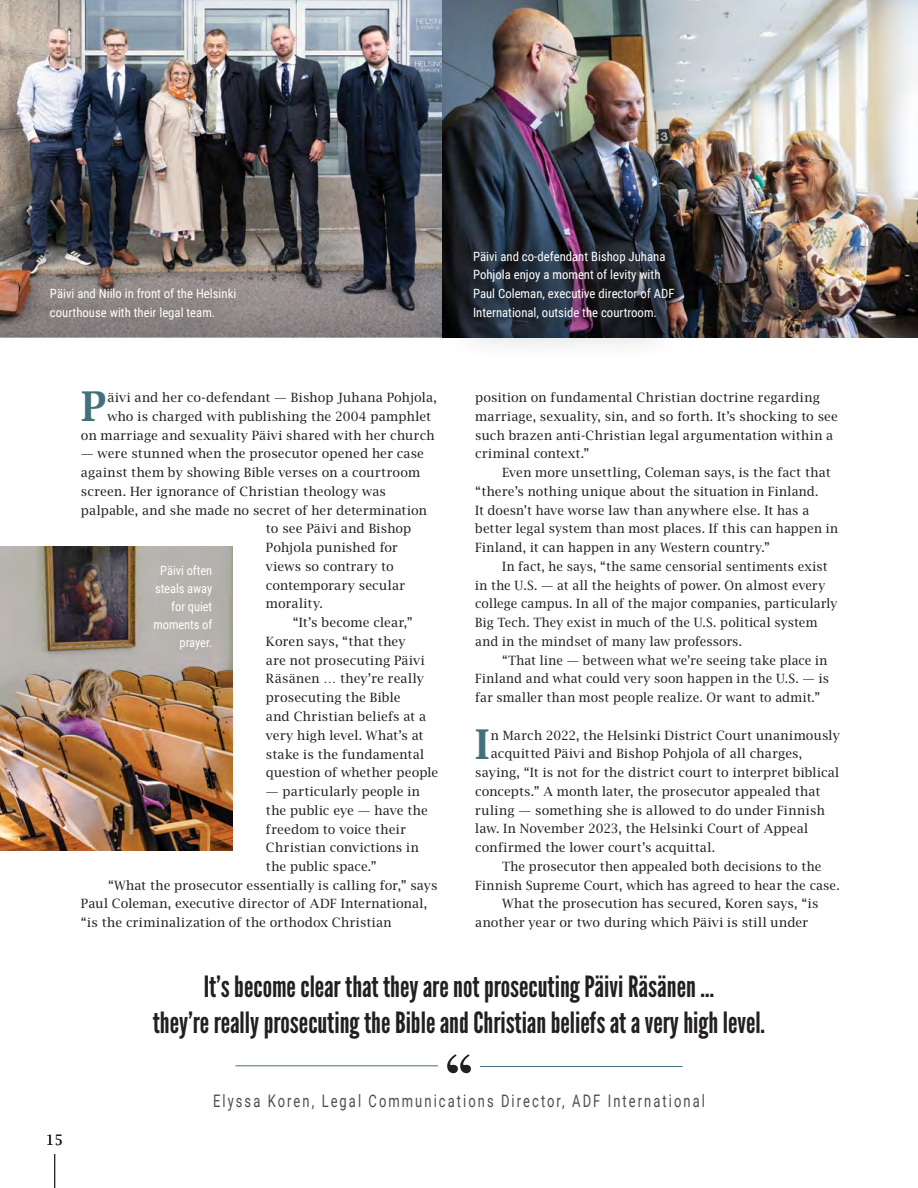
<style>
.page{position:relative;width:918px;height:1188px;background:#fff}
.page>*{position:absolute;margin:0;border:0;box-sizing:border-box;transform-origin:0 0}
.t1{font:77.85px "Times LT Std";color:#231f20}
.t2{font:700 40.95px "Lucida Bright";color:#43707d}
.Set_Off_Quote{font:29.25px/36px "League Gothic";color:#231f20;text-align:center}
.t3{font:17.25px "Roboto";letter-spacing:.16em;color:#4d4d4f;scale:.75 1}
.t4{font:14.25px "Lucida Bright";color:#231f20}
.t5{font:12.75px/18.8px "Lucida Bright";letter-spacing:.015em;color:#231f20}
.t6{font:12.75px/18.8px "Roboto Condensed";color:#fff}
</style>
<div class="page">
<img style="left:443px;top:0;width:475px;height:338px">
<hr style="left:54px;top:1154px;width:1px;height:34px;background:#231f20">
<hr style="left:235px;top:1065px;width:203px;height:1px;background:#43707d">
<hr style="left:480px;top:1066px;width:203px;height:1px;background:#43707d">
<img style="left:0;top:547px;width:232px;height:304px">
<div style="left:437px;top:222px;width:272px;height:139px;background:#231f20;opacity:.4"></div>
<img style="left:0;top:0;width:443px;height:338px">
<div style="left:29px;top:267px;width:227px;height:73px;background:#231f20;opacity:.75"></div>
<p class="t6" style="left:50px;top:284px;width:188px">Päivi and Niilo in front of the Helsinki courthouse with their legal team.</p>
<p class="t2" style="left:81px;top:383px;width:27px">P</p>
<p class="t5" style="left:108px;top:388px;width:331px">äivi and her co-defendant — Bishop Juhana Pohjola,</p>
<p class="t5" style="left:108px;top:407px;width:325px">who is charged with publishing the 2004 pamphlet</p>
<p class="t5" style="left:81px;top:426px;width:355px">on marriage and sexuality Päivi shared with her church</p>
<p class="t5" style="left:81px;top:444px;width:344px">— were stunned when the prosecutor opened her case</p>
<p class="t5" style="left:81px;top:463px;width:341px">against them by showing Bible verses on a courtroom</p>
<p class="t5" style="left:81px;top:482px;width:307px">screen. Her ignorance of Christian theology was</p>
<p class="t5" style="left:81px;top:501px;width:347px">palpable, and she made no secret of her determination</p>
<p class="t5" style="left:266px;top:520px;width:147px">to see Päivi and Bishop</p>
<p class="t5" style="left:266px;top:538px;width:133px">Pohjola punished for</p>
<p class="t5" style="left:266px;top:557px;width:129px">views so contrary to</p>
<p class="t5" style="left:266px;top:576px;width:141px">contemporary secular</p>
<p class="t5" style="left:266px;top:595px;width:58px">morality.</p>
<p class="t5" style="left:266px;top:613px;width:174px;text-indent:27px">“It’s become clear,”<br>Koren says, “that they<br>are not prosecuting Päivi<br>Räsänen … they’re really prosecuting the Bible<br>and Christian beliefs at a very high level. What’s at stake is the fundamental question of whether people</p>
<p class="t5" style="left:266px;top:782px;width:163px">— particularly people in the public eye — have the freedom to voice their<br>Christian convictions in the public space.”</p>
<p class="t5" style="left:81px;top:876px;width:358px;text-indent:27px">“What the prosecutor essentially is calling for,” says<br>Paul Coleman, executive director of ADF International, “is the criminalization of the orthodox Christian</p>
<p class="t6" style="left:153px;top:561px;width:60px;line-height:18px;text-align:right">Päivi often steals away for quiet moments of prayer.</p>
<p class="t6" style="left:473px;top:246px;width:203px">Päivi and co-defendant Bishop Juhana Pohjola enjoy a moment of levity with Paul Coleman, executive director of ADF International, outside the courtroom.</p>
<p class="t5" style="left:475px;top:388px;width:364px">position on fundamental Christian doctrine regarding marriage, sexuality, sin, and so forth. It’s shocking to see such brazen anti-Christian legal argumentation within a criminal context.”</p>
<p class="t5" style="left:475px;top:463px;width:364px;text-indent:27px">Even more unsettling, Coleman says, is the fact that “there’s nothing unique about the situation in Finland.<br>It doesn’t have worse law than anywhere else. It has a better legal system than most places. If this can happen in Finland, it can happen in any Western country.”</p>
<p class="t5" style="left:475px;top:557px;width:364px;text-indent:27px">In fact, he says, “the same censorial sentiments exist in the U.S. — at all the heights of power. On almost every college campus. In all of the major companies, particularly Big Tech. They exist in much of the U.S. political system and in the mindset of many law professors.</p>
<p class="t5" style="left:475px;top:651px;width:355px;text-indent:27px">“That line — between what we’re seeing take place in<br>Finland and what could very soon happen in the U.S. — is far smaller than most people realize. Or want to admit.”</p>
<p class="t2" style="left:475px;top:721px;width:16px">I</p>
<p class="t5" style="left:491px;top:726px;width:350px">n March 2022, the Helsinki District Court unanimously</p>
<p class="t5" style="left:491px;top:744px;width:313px">acquitted Päivi and Bishop Pohjola of all charges,</p>
<p class="t5" style="left:475px;top:763px;width:366px">saying, “It is not for the district court to interpret biblical</p>
<p class="t5" style="left:475px;top:782px;width:347px">concepts.” A month later, the prosecutor appealed that</p>
<p class="t5" style="left:475px;top:801px;width:351px">ruling — something she is allowed to do under Finnish</p>
<p class="t5" style="left:475px;top:819px;width:335px">law. In November 2023, the Helsinki Court of Appeal</p>
<p class="t5" style="left:475px;top:838px;width:241px">confirmed the lower court’s acquittal.</p>
<p class="t5" style="left:475px;top:857px;width:366px;text-indent:27px">The prosecutor then appealed both decisions to the<br>Finnish Supreme Court, which has agreed to hear the case.</p>
<p class="t5" style="left:475px;top:894px;width:345px;text-indent:27px">What the prosecution has secured, Koren says, “is another year or two during which Päivi is still under</p>
<p class="Set_Off_Quote" style="left:153px;top:969px;width:614px">It’s become clear that they are not prosecuting Päivi Räsänen …<br>they’re really prosecuting the Bible and Christian beliefs at a very high level.</p>
<p class="t1" style="left:438px;top:1037px;width:40px">‘‘</p>
<p class="t4" style="left:46px;top:1132px;width:19px">15</p>
<p class="t3" style="left:213px;top:1089px;width:657px">Elyssa Koren, Legal Communications Director, ADF International</p>
</div>
